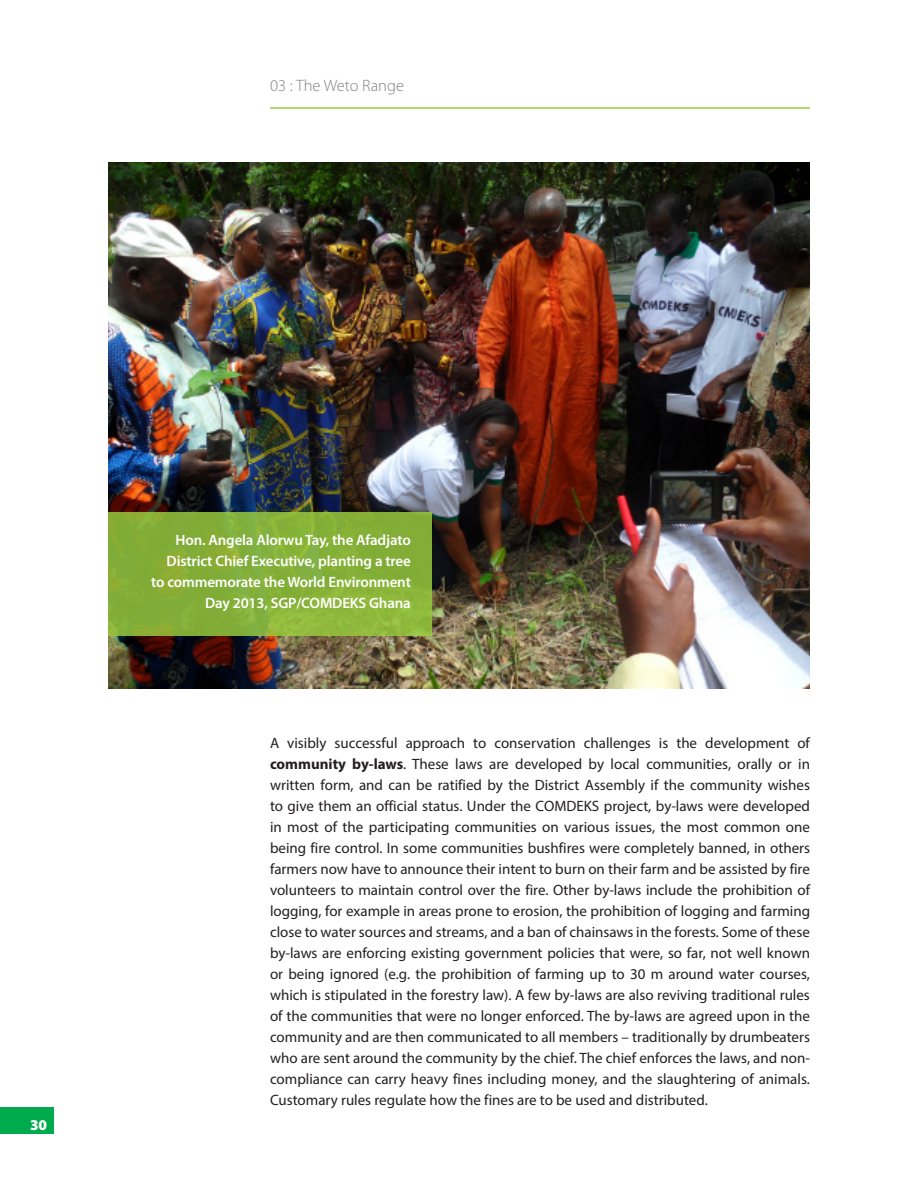
<style>
.page{position:relative;width:918px;height:1188px;background:#fff}
.page>*{position:absolute;margin:0;border:0;box-sizing:border-box;transform-origin:0 0}
.t1{font:300 16.5px "Myriad Pro";color:#808285}
.Body_Text{font:15px/21px "Myriad Pro";color:#231f20;text-align:justify}
.t2{font:600 15px/21px "Myriad Pro";letter-spacing:-.01em;color:#fff;text-align:right}
.t3{font:900 15px "Myriad Pro";color:#fff}
.s1{font-weight:700}
</style>
<div class="page">
<div style="left:0;top:1107px;width:54px;height:27px;background:#00ab4e"></div>
<hr style="left:270px;top:107px;width:540px;height:2px;background:#97ca3d">
<img style="left:108px;top:162px;width:702px;height:526px">
<svg style="left:108px;top:512px;width:324px;height:124px;background:#85b038"></svg>
<p class="t1" style="left:270px;top:76px;width:136px">03 : The Weto Range</p>
<p class="t3" style="left:30px;top:1116px;width:19px">30</p>
<p class="t2" style="left:151px;top:530px;width:261px">Hon. Angela Alorwu Tay, the Afadjato District Chief Executive, planting a tree to commemorate the World Environment Day 2013, SGP/COMDEKS Ghana</p>
<p class="Body_Text" style="left:270px;top:732px;width:542px">A visibly successful approach to conservation challenges is the development of <span class="s1">community by-laws</span>. These laws are developed by local communities, orally or in written form, and can be ratified by the District Assembly if the community wishes to give them an official status. Under the COMDEKS project, by-laws were developed in most of the participating communities on various issues, the most common one being fire control. In some communities bushfires were completely banned, in others farmers now have to announce their intent to burn on their farm and be assisted by fire volunteers to maintain control over the fire. Other by-laws include the prohibition of logging, for example in areas prone to erosion, the prohibition of logging and farming close to water sources and streams, and a ban of chainsaws in the forests. Some of these by-laws are enforcing existing government policies that were, so far, not well known or being ignored (e.g. the prohibition of farming up to 30 m around water courses, which is stipulated in the forestry law). A few by-laws are also reviving traditional rules of the communities that were no longer enforced. The by-laws are agreed upon in the community and are then communicated to all members – traditionally by drumbeaters who are sent around the community by the chief. The chief enforces the laws, and non&shy;compliance can carry heavy fines including money, and the slaughtering of animals.<br>Customary rules regulate how the fines are to be used and distributed.</p>
</div>
